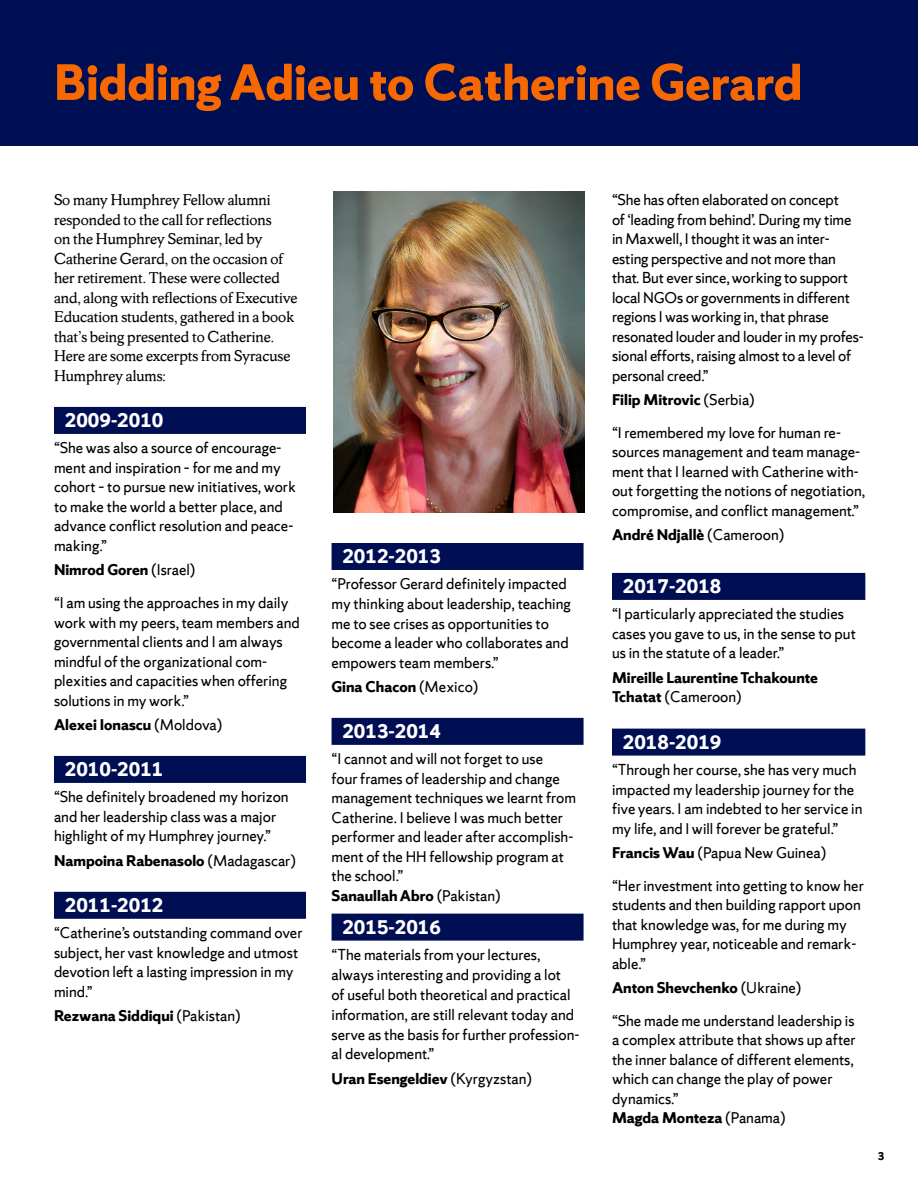
<style>
.page{position:relative;width:918px;height:1188px;background:#fff}
.page>*{position:absolute;margin:0;border:0;box-sizing:border-box;transform-origin:0 0}
.t1{font:700 54px "Sherman Sans";color:#f76900}
.t2{font:700 21px "Sherman Sans";color:#fff}
.t3{font:16.5px/19.5px "Sherman Sans";color:#000}
.t4{font:16.5px/19.5px "Sherman Serif";color:#000}
.t5{font:700 16.5px/19.8px "Sherman Sans";color:#000}
.t6{font:700 12px "Sherman Sans";color:#000}
.s1{font-weight:700}
.s2{font-weight:400}
</style>
<div class="page">
<div style="left:0;top:0;width:918px;height:146px;background:#000e54"></div>
<img style="left:333px;top:191px;width:252px;height:321px">
<div style="left:54px;top:407px;width:252px;height:27px;background:#000e54"></div>
<div style="left:54px;top:756px;width:252px;height:27px;background:#000e54"></div>
<div style="left:54px;top:892px;width:252px;height:27px;background:#000e54"></div>
<div style="left:332px;top:543px;width:252px;height:27px;background:#000e54"></div>
<div style="left:332px;top:718px;width:252px;height:27px;background:#000e54"></div>
<div style="left:332px;top:914px;width:252px;height:27px;background:#000e54"></div>
<div style="left:612px;top:573px;width:253px;height:27px;background:#000e54"></div>
<div style="left:612px;top:729px;width:253px;height:27px;background:#000e54"></div>
<h1 class="t1" style="left:54px;top:49px;width:750px">Bidding Adieu to Catherine Gerard</h1>
<p class="t4" style="left:54px;top:190px;width:245px">So many Humphrey Fellow alumni responded to the call for reflections<br>on the Humphrey Seminar, led by Catherine Gerard, on the occasion of her retirement. These were collected and, along with reflections of Executive Education students, gathered in a book that’s being presented to Catherine.<br>Here are some excerpts from Syracuse Humphrey alums:</p>
<p class="t2" style="left:65px;top:407px;width:100px">2009-2010</p>
<p class="t3" style="left:54px;top:438px;width:244px">“She was also a source of encourage&shy;ment and inspiration – for me and my cohort – to pursue new initiatives, work to make the world a better place, and advance conflict resolution and peace&shy;making.”</p>
<p class="t3" style="left:54px;top:553px;width:236px;line-height:33px"><span class="s1">Nimrod Goren</span> (Israel)<br>“I am using the approaches in my daily</p>
<p class="t3" style="left:54px;top:612px;width:247px">work with my peers, team members and governmental clients and I am always mindful of the organizational com&shy;plexities and capacities when offering solutions in my work.”</p>
<p class="t5" style="left:54px;top:714px;width:170px">Alexei Ionascu <span class="s2">(Moldova)</span></p>
<p class="t2" style="left:65px;top:756px;width:100px">2010-2011</p>
<p class="t3" style="left:54px;top:787px;width:236px">“She definitely broadened my horizon and her leadership class was a major highlight of my Humphrey journey.”</p>
<p class="t5" style="left:54px;top:850px;width:244px">Nampoina Rabenasolo <span class="s2">(Madagascar)</span></p>
<p class="t2" style="left:65px;top:892px;width:100px">2011-2012</p>
<p class="t3" style="left:54px;top:923px;width:250px">“Catherine’s outstanding command over subject, her vast knowledge and utmost devotion left a lasting impression in my mind.”</p>
<p class="t5" style="left:54px;top:1005px;width:188px">Rezwana Siddiqui <span class="s2">(Pakistan)</span></p>
<p class="t2" style="left:342px;top:543px;width:100px">2012-2013</p>
<p class="t3" style="left:332px;top:574px;width:241px">“Professor Gerard definitely impacted my thinking about leadership, teaching me to see crises as opportunities to become a leader who collaborates and empowers team members.”</p>
<p class="t5" style="left:332px;top:676px;width:149px">Gina Chacon <span class="s2">(Mexico)</span></p>
<p class="t2" style="left:342px;top:718px;width:100px">2013-2014</p>
<p class="t3" style="left:332px;top:749px;width:246px">“I cannot and will not forget to use<br>four frames of leadership and change management techniques we learnt from<br>Catherine. I believe I was much better performer and leader after accomplish&shy;ment of the HH fellowship program at the school.”<br><span class="s1">Sanaullah Abro</span> (Pakistan)</p>
<p class="t2" style="left:342px;top:914px;width:100px">2015-2016</p>
<p class="t3" style="left:332px;top:945px;width:249px">“The materials from your lectures, always interesting and providing a lot<br>of useful both theoretical and practical information, are still relevant today and serve as the basis for further profession&shy;al development.”</p>
<p class="t5" style="left:332px;top:1068px;width:202px">Uran Esengeldiev <span class="s2">(Kyrgyzstan)</span></p>
<p class="t3" style="left:612px;top:190px;width:253px">“She has often elaborated on concept<br>of ‘leading from behind’. During my time in Maxwell, I thought it was an inter&shy;esting perspective and not more than that. But ever since, working to support local NGOs or governments in different regions I was working in, that phrase resonated louder and louder in my profes&shy;sional efforts, raising almost to a level of personal creed.”</p>
<p class="t3" style="left:612px;top:383px;width:231px;line-height:33px"><span class="s1">Filip Mitrovic</span> (Serbia)<br>“I remembered my love for human re-</p>
<p class="t3" style="left:612px;top:442px;width:255px">sources management and team manage&shy;ment that I learned with Catherine with&shy;out forgetting the notions of negotiation, compromise, and conflict management.”</p>
<p class="t5" style="left:612px;top:524px;width:174px">André Ndjallè <span class="s2">(Cameroon)</span></p>
<p class="t2" style="left:623px;top:573px;width:100px">2017-2018</p>
<p class="t3" style="left:612px;top:604px;width:245px">“I particularly appreciated the studies cases you gave to us, in the sense to put us in the statute of a leader.”</p>
<p class="t5" style="left:612px;top:667px;width:208px">Mireille Laurentine Tchakounte<br>Tchatat <span class="s2">(Cameroon)</span></p>
<p class="t2" style="left:623px;top:729px;width:100px">2018-2019</p>
<p class="t3" style="left:612px;top:760px;width:252px">“Through her course, she has very much impacted my leadership journey for the five years. I am indebted to her service in my life, and I will forever be grateful.”</p>
<p class="t3" style="left:612px;top:836px;width:253px;line-height:33px"><span class="s1">Francis Wau</span> (Papua New Guinea)<br>“Her investment into getting to know her</p>
<p class="t3" style="left:612px;top:895px;width:250px">students and then building rapport upon that knowledge was, for me during my<br>Humphrey year, noticeable and remark&shy;able.”</p>
<p class="t3" style="left:612px;top:971px;width:244px;line-height:33px"><span class="s1">Anton Shevchenko</span> (Ukraine)<br>“She made me understand leadership is</p>
<p class="t3" style="left:612px;top:1030px;width:245px">a complex attribute that shows up after the inner balance of different elements, which can change the play of power dynamics.”<br><span class="s1">Magda Monteza</span> (Panama)</p>
<p class="t6" style="left:878px;top:1149px;width:8px">3</p>
</div>
